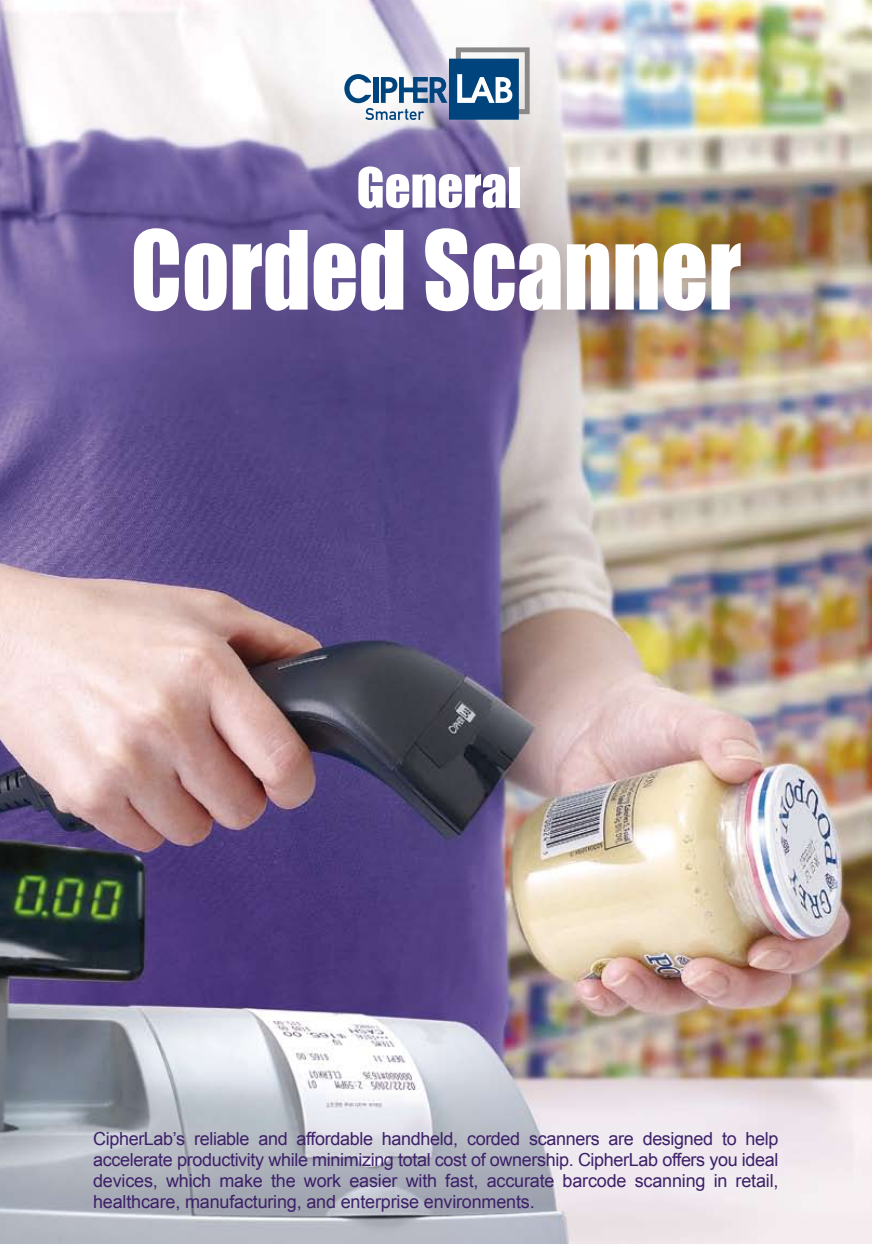
<style>
.page{position:relative;width:872px;height:1244px;background:#fff}
.page>*{position:absolute;margin:0;border:0;box-sizing:border-box;transform-origin:0 0}
.t1{font:100.65px "Impact";color:#fff;scale:.92 1}
.t2{font:50.85px "Impact";color:#fff}
.t3{font:18px/21px "Arial";letter-spacing:-.01em;color:#3d2068;text-align:justify}
</style>
<div class="page">
<img style="left:1px;top:0;width:871px;height:1243px">
<svg style="left:344px;top:47px;width:185px;height:73px"></svg>
<p class="t2" style="left:356px;top:156px;width:166px">General</p>
<p class="t1" style="left:131px;top:208px;width:665px">Corded Scanner</p>
<p class="t3" style="left:93px;top:1128px;width:687px">CipherLab’s reliable and affordable handheld, corded scanners are designed to help accelerate productivity while minimizing total cost of ownership. CipherLab offers you ideal devices, which make the work easier with fast, accurate barcode scanning in retail, healthcare, manufacturing, and enterprise environments.</p>
</div>
